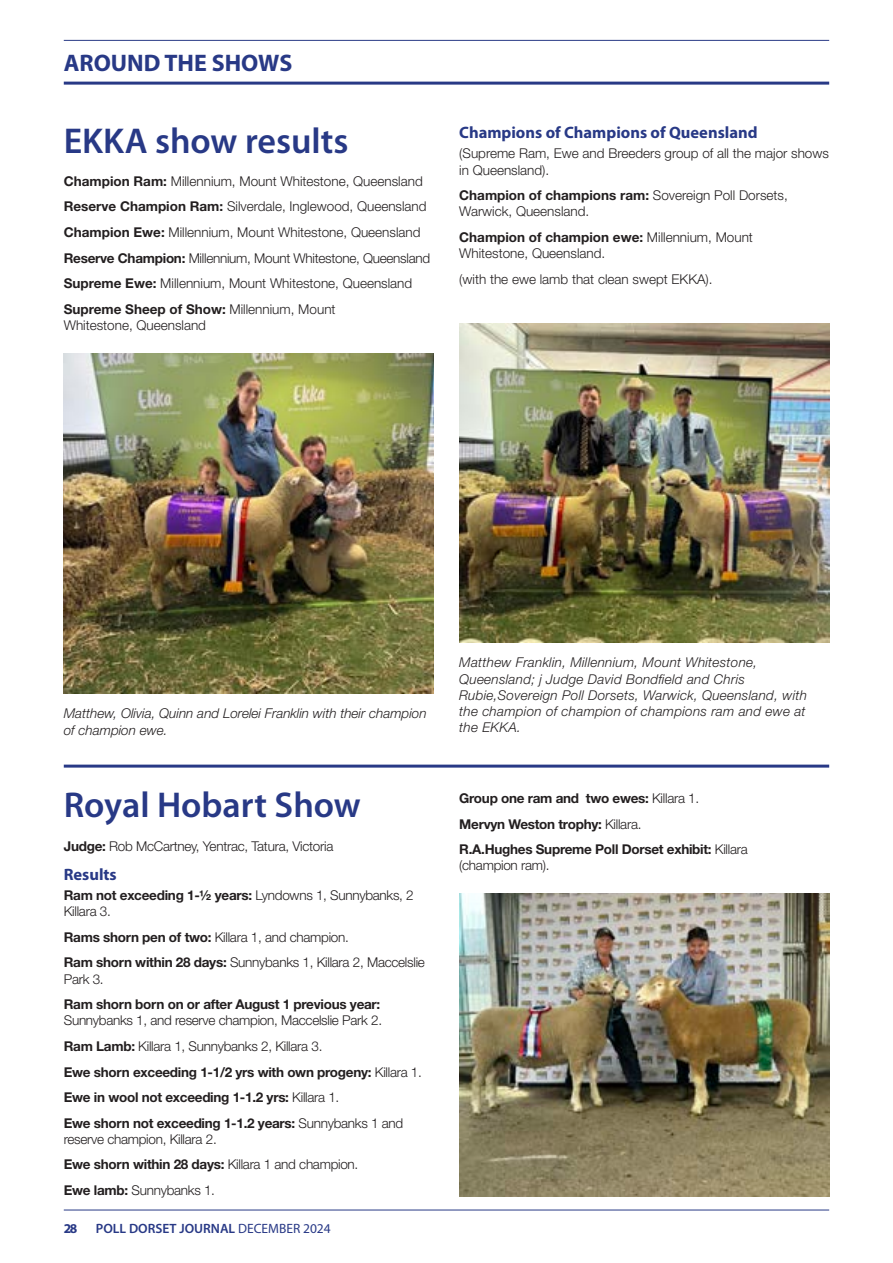
<style>
.page{position:relative;width:893px;height:1263px;background:#fff}
.page>*{position:absolute;margin:0;border:0;box-sizing:border-box;transform-origin:0 0}
.Main_Heading{font:600 36px "Myriad Pro";color:#283986}
.TOP_HEADER{font:700 24px "Myriad Pro";color:#283986}
.Index_Heading{font:700 16.5px "Myriad Pro";color:#283986}
.BODY{font:300 13.5px/16.2px "Helvetica Neue LT Std";color:#231f20}
.BODY-2{font:300 13.5px/16.2px "Helvetica Neue LT Std";letter-spacing:-.02em;color:#231f20}
.BODY-3{font:700 13.5px/16.2px "Helvetica Neue LT Std";letter-spacing:-.02em;color:#231f20}
.Photo_Caption{font:italic 300 13.5px/16.2px "Helvetica Neue LT Std";letter-spacing:.02em;color:#231f20}
.Photo_Caption-2{font:italic 300 13.5px/16.2px "Helvetica Neue LT Std";color:#231f20}
.t1{font:600 13.5px "Myriad Pro";color:#283986}
.t2{font:700 13.5px "Myriad Pro";color:#283986}
.s1{font-weight:700}
.s2{font-weight:300}
.s3{font-weight:400}
</style>
<div class="page">
<hr style="left:64px;top:40px;width:765px;height:1px;background:#283986">
<hr style="left:64px;top:1210px;width:765px;height:1px;background:#283986">
<hr style="left:64px;top:82px;width:765px;height:3px;background:#283986">
<img style="left:459px;top:323px;width:370px;height:319px">
<img style="left:64px;top:353px;width:370px;height:340px">
<hr style="left:64px;top:765px;width:765px;height:3px;background:#283986">
<img style="left:459px;top:893px;width:370px;height:303px">
<p class="TOP_HEADER" style="left:64px;top:47px;width:230px">AROUND THE SHOWS</p>
<p class="Main_Heading" style="left:64px;top:121px;width:286px">EKKA show results</p>
<p class="BODY" style="left:64px;top:173px;width:360px"><span class="s1">Champion Ram:</span> Millennium, Mount Whitestone, Queensland</p>
<p class="BODY" style="left:64px;top:198px;width:364px"><span class="s1">Reserve Champion Ram:</span> Silverdale, Inglewood, Queensland</p>
<p class="BODY" style="left:64px;top:224px;width:358px"><span class="s1">Champion Ewe:</span> Millennium, Mount Whitestone, Queensland</p>
<p class="BODY-2" style="left:64px;top:249px;width:368px"><span class="s1">Reserve Champion:</span> Millennium, Mount Whitestone, Queensland</p>
<p class="BODY" style="left:64px;top:275px;width:350px"><span class="s1">Supreme Ewe:</span> Millennium, Mount Whitestone, Queensland</p>
<p class="BODY" style="left:64px;top:300px;width:273px"><span class="s1">Supreme Sheep of Show:</span> Millennium, Mount<br>Whitestone, Queensland</p>
<p class="Index_Heading" style="left:459px;top:122px;width:300px">Champions of Champions of Queensland</p>
<p class="BODY" style="left:459px;top:145px;width:371px">(Supreme Ram, Ewe and Breeders group of all the major shows in Queensland).</p>
<p class="BODY" style="left:459px;top:187px;width:330px"><span class="s1">Champion of champions ram:</span> Sovereign Poll Dorsets,<br>Warwick, Queensland.</p>
<p class="BODY" style="left:459px;top:229px;width:295px"><span class="s1">Champion of champion ewe:</span> Millennium, Mount<br>Whitestone, Queensland.</p>
<p class="BODY" style="left:459px;top:271px;width:255px">(with the ewe lamb that clean swept EKKA).</p>
<p class="Photo_Caption-2" style="left:64px;top:705px;width:364px">Matthew, Olivia, Quinn and Lorelei Franklin with their champion of champion ewe.</p>
<p class="Main_Heading" style="left:64px;top:785px;width:299px">Royal Hobart Show</p>
<p class="BODY-2" style="left:64px;top:837px;width:271px"><span class="s1">Judge:</span> Rob McCartney, Yentrac, Tatura, Victoria</p>
<p class="Index_Heading" style="left:64px;top:863px;width:55px">Results</p>
<p class="BODY-2" style="left:64px;top:887px;width:351px"><span class="s1">Ram not exceeding 1-½ years:</span> Lyndowns 1, Sunnybanks, 2<br>Killara 3.</p>
<p class="BODY-2" style="left:64px;top:929px;width:287px"><span class="s1">Rams shorn pen of two:</span> Killara 1, and champion.</p>
<p class="BODY-2" style="left:64px;top:954px;width:363px"><span class="s1">Ram shorn within 28 days:</span> Sunnybanks 1, Killara 2, Maccelslie<br>Park 3.</p>
<p class="BODY-2" style="left:64px;top:996px;width:320px"><span class="s1">Ram shorn born on or after August 1 previous year:<br></span>Sunnybanks 1, and reserve champion, Maccelslie Park 2.</p>
<p class="BODY-2" style="left:64px;top:1038px;width:260px"><span class="s1">Ram Lamb:</span> Killara 1, Sunnybanks 2, Killara 3.</p>
<p class="BODY-3" style="left:64px;top:1063px;width:360px">Ewe shorn exceeding 1-1/2 yrs with own progeny: <span class="s2">Killara 1.</span></p>
<p class="BODY-3" style="left:64px;top:1089px;width:277px">Ewe in wool not exceeding 1-1.2 yrs: <span class="s2">Killara 1.</span></p>
<p class="BODY-2" style="left:64px;top:1114px;width:341px"><span class="s1">Ewe shorn not exceeding 1-1.2 years:</span> Sunnybanks 1 and reserve champion, Killara 2.</p>
<p class="BODY-3" style="left:64px;top:1156px;width:296px">Ewe shorn within 28 days: <span class="s2">Killara 1 and champion.</span></p>
<p class="BODY-2" style="left:64px;top:1182px;width:153px"><span class="s1">Ewe lamb:</span> Sunnybanks 1.</p>
<p class="t2" style="left:64px;top:1219px;width:15px">28</p>
<p class="t1" style="left:96px;top:1221px;width:236px">POLL DORSET JOURNAL <span class="s3">DECEMBER 2024</span></p>
<p class="Photo_Caption" style="left:459px;top:654px;width:349px">Matthew Franklin, Millennium, Mount Whitestone, Queensland; j Judge David Bondfield and Chris Rubie,Sovereign Poll Dorsets, Warwick, Queensland, with the champion of champion of champions ram and ewe at the EKKA.</p>
<p class="BODY-3" style="left:459px;top:790px;width:242px">Group one ram and two ewes: <span class="s2">Killara 1.</span></p>
<p class="BODY-3" style="left:459px;top:815px;width:184px">Mervyn Weston trophy: <span class="s2">Killara.</span></p>
<p class="BODY-3" style="left:459px;top:841px;width:290px">R.A.Hughes Supreme Poll Dorset exhibit: <span class="s2">Killara (champion ram).</span></p>
</div>
